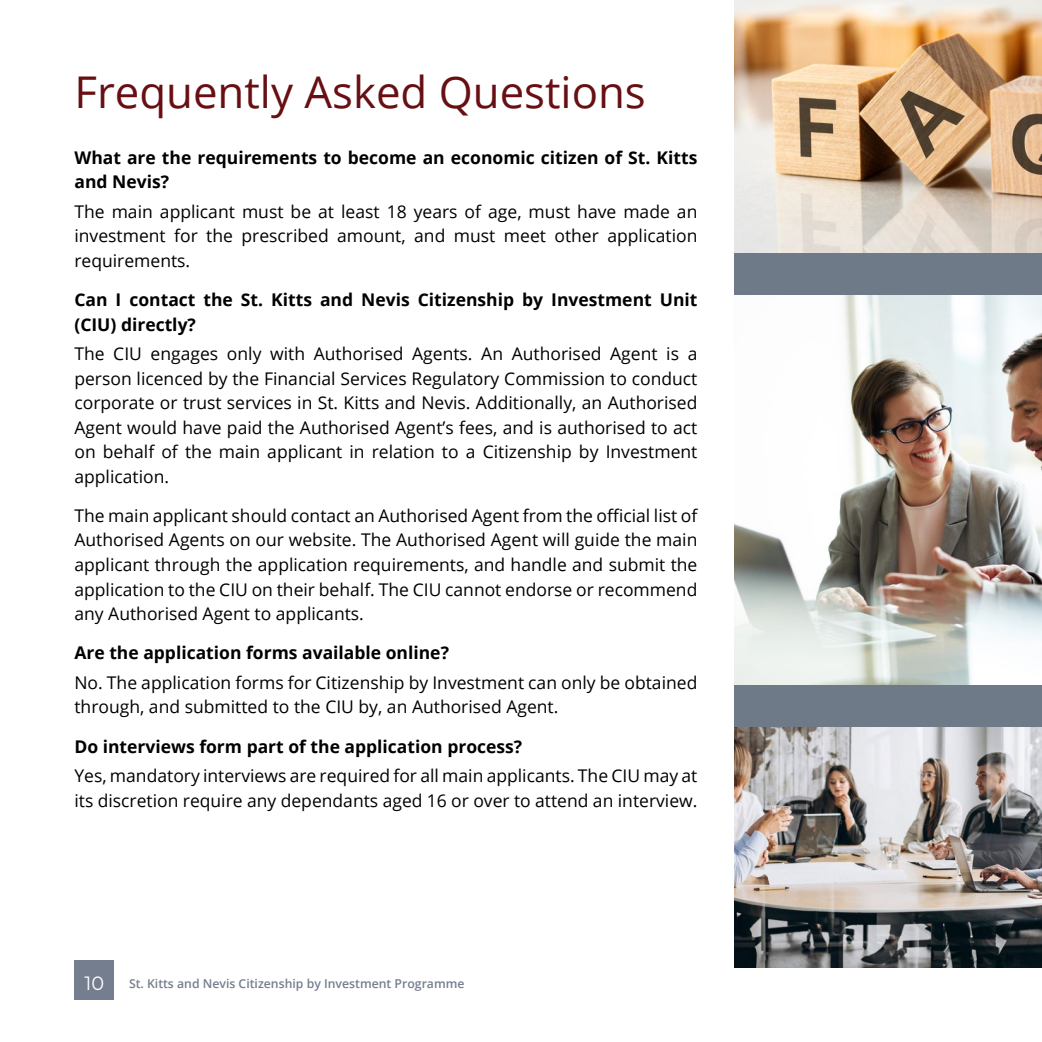
<style>
.page{position:relative;width:1042px;height:1042px;background:#fff}
.page>*{position:absolute;margin:0;border:0;box-sizing:border-box;transform-origin:0 0}
.t1{font:43.75px "Open Sans";color:#670f13}
.t2{font:19.25px "Montserrat";color:#fff}
.t3{font:17.5px/24.5px "Open Sans";color:#000;text-align:justify}
.t4{font:700 17.5px/24.5px "Open Sans";color:#000}
.t5{font:600 12.25px "Open Sans";color:#757e8e}
</style>
<div class="page">
<div style="left:74px;top:960px;width:40px;height:40px;background:#757e8e"></div>
<img style="left:734px;top:0;width:308px;height:253px">
<img style="left:734px;top:295px;width:308px;height:390px">
<div style="left:734px;top:253px;width:308px;height:42px;background:#6f7a89"></div>
<img style="left:734px;top:727px;width:308px;height:240px">
<div style="left:734px;top:685px;width:308px;height:42px;background:#6f7a89"></div>
<h1 class="t1" style="left:74px;top:62px;width:573px">Frequently Asked Questions</h1>
<p class="t4" style="left:74px;top:145px;width:624px">What are the requirements to become an economic citizen of St. Kitts and Nevis?</p>
<p class="t3" style="left:74px;top:199px;width:624px">The main applicant must be at least 18 years of age, must have made an investment for the prescribed amount, and must meet other application requirements.</p>
<p class="t4" style="left:74px;top:287px;width:624px">Can I contact the St. Kitts and Nevis Citizenship by Investment Unit (CIU) directly?</p>
<p class="t3" style="left:74px;top:341px;width:624px">The CIU engages only with Authorised Agents. An Authorised Agent is a person licenced by the Financial Services Regulatory Commission to conduct corporate or trust services in St. Kitts and Nevis. Additionally, an Authorised Agent would have paid the Authorised Agent’s fees, and is authorised to act on behalf of the main applicant in relation to a Citizenship by Investment application.</p>
<p class="t3" style="left:74px;top:503px;width:624px">The main applicant should contact an Authorised Agent from the official list of Authorised Agents on our website. The Authorised Agent will guide the main applicant through the application requirements, and handle and submit the application to the CIU on their behalf. The CIU cannot endorse or recommend any Authorised Agent to applicants.</p>
<p class="t4" style="left:74px;top:640px;width:376px">Are the application forms available online?</p>
<p class="t3" style="left:74px;top:670px;width:624px">No. The application forms for Citizenship by Investment can only be obtained through, and submitted to the CIU by, an Authorised Agent.</p>
<p class="t4" style="left:74px;top:734px;width:449px">Do interviews form part of the application process?</p>
<p class="t3" style="left:74px;top:763px;width:624px">Yes, mandatory interviews are required for all main applicants. The CIU may at its discretion require any dependants aged 16 or over to attend an interview.</p>
<p class="t2" style="left:84px;top:969px;width:21px">10</p>
<p class="t5" style="left:129px;top:975px;width:337px">St. Kitts and Nevis Citizenship by Investment Programme</p>
</div>
